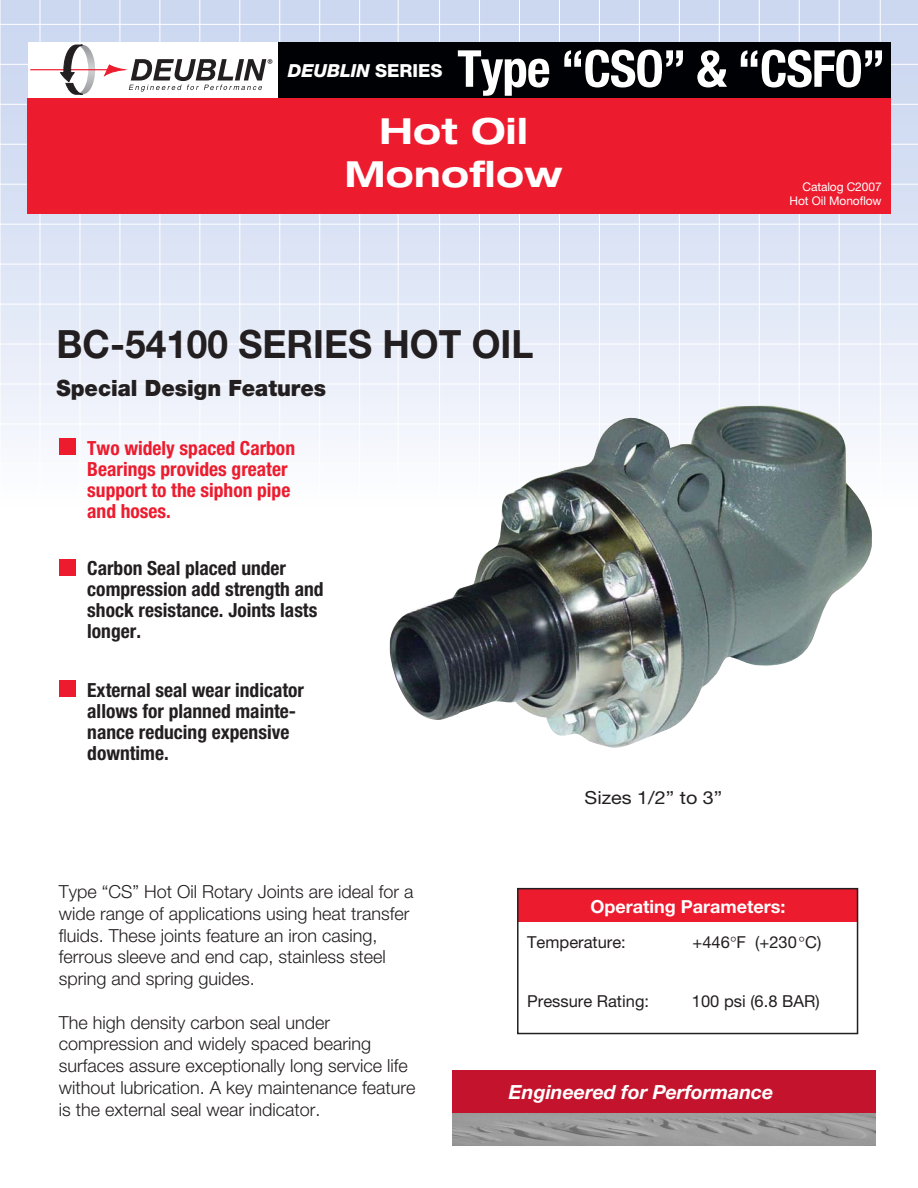
<style>
.page{position:relative;width:918px;height:1188px;background:#fff}
.page>*{position:absolute;margin:0;border:0;box-sizing:border-box;transform-origin:0 0}
.t1{font:700 condensed 51px "Helvetica Neue LT Pro";letter-spacing:-.02em;color:#fff}
.t2{font:700 39px "Helvetica Neue LT Pro";color:#231f20;scale:.95 1}
.t3{font:700 expanded 36px/43.2px "Helvetica Neue LT Pro";letter-spacing:.01em;color:#fff;text-align:center}
.t4{font:900 22.5px "Helvetica Neue LT Pro";color:#231f20;scale:.95 1}
.t5{font:700 condensed 19.5px/21px "Helvetica Neue LT Pro";color:#231f20}
.t6{font:700 condensed 19.5px/21px "Helvetica Neue LT Pro";color:#ed1b2e}
.t7{font:italic 700 19.5px "Helvetica Neue LT Pro";color:#fff}
.t8{font:300 18px/21.8px "Helvetica Neue LT Pro";color:#231f20}
.t9{font:700 18px "Helvetica Neue LT Pro";color:#fff}
.t10{font:italic 800 18px "Helvetica Neue LT Pro";color:#fff}
.t11{font:18px "Helvetica Neue LT Pro";color:#231f20;scale:1.1 1}
.t12{font:16.5px "Helvetica Neue LT Pro";color:#231f20}
.t13{font:12px/14.4px "Helvetica Neue LT Pro";letter-spacing:-.01em;color:#fff;text-align:right}
.s1{font-style:normal}
</style>
<div class="page">
<div style="left:0;top:0;width:918px;height:512px;background:linear-gradient(to bottom,#c4d1ec,#fafcff)"></div>
<hr style="left:40px;top:0;width:1px;height:1188px;background:#fff">
<hr style="left:80px;top:0;width:1px;height:1188px;background:#fff">
<hr style="left:120px;top:0;width:1px;height:1188px;background:#fff">
<hr style="left:159px;top:0;width:1px;height:1188px;background:#fff">
<hr style="left:199px;top:0;width:1px;height:1188px;background:#fff">
<hr style="left:239px;top:0;width:1px;height:1188px;background:#fff">
<hr style="left:279px;top:0;width:1px;height:1188px;background:#fff">
<hr style="left:319px;top:0;width:1px;height:1188px;background:#fff">
<hr style="left:359px;top:0;width:1px;height:1188px;background:#fff">
<hr style="left:398px;top:0;width:1px;height:1188px;background:#fff">
<hr style="left:439px;top:0;width:1px;height:1188px;background:#fff">
<hr style="left:479px;top:0;width:1px;height:1188px;background:#fff">
<hr style="left:519px;top:0;width:1px;height:1188px;background:#fff">
<hr style="left:559px;top:0;width:1px;height:1188px;background:#fff">
<hr style="left:599px;top:0;width:1px;height:1188px;background:#fff">
<hr style="left:639px;top:0;width:1px;height:1188px;background:#fff">
<hr style="left:679px;top:0;width:1px;height:1188px;background:#fff">
<hr style="left:719px;top:0;width:1px;height:1188px;background:#fff">
<hr style="left:759px;top:0;width:1px;height:1188px;background:#fff">
<hr style="left:799px;top:0;width:1px;height:1188px;background:#fff">
<hr style="left:839px;top:0;width:1px;height:1188px;background:#fff">
<hr style="left:880px;top:0;width:1px;height:1188px;background:#fff">
<hr style="left:0;top:24px;width:918px;height:1px;background:#fff">
<hr style="left:0;top:64px;width:918px;height:1px;background:#fff">
<hr style="left:0;top:104px;width:918px;height:1px;background:#fff">
<hr style="left:0;top:144px;width:918px;height:1px;background:#fff">
<hr style="left:0;top:184px;width:918px;height:1px;background:#fff">
<hr style="left:0;top:224px;width:918px;height:1px;background:#fff">
<hr style="left:0;top:264px;width:918px;height:1px;background:#fff">
<hr style="left:0;top:304px;width:918px;height:1px;background:#fff">
<hr style="left:0;top:344px;width:918px;height:1px;background:#fff">
<hr style="left:0;top:384px;width:918px;height:1px;background:#fff">
<hr style="left:0;top:424px;width:918px;height:1px;background:#fff">
<hr style="left:0;top:464px;width:918px;height:1px;background:#fff">
<hr style="left:0;top:504px;width:918px;height:1px;background:#fff">
<div style="left:27px;top:98px;width:864px;height:115px;background:#ed1b2e"></div>
<div style="left:278px;top:43px;width:613px;height:55px;background:#000104"></div>
<div style="left:28px;top:43px;width:250px;height:55px;background:#fff"></div>
<hr style="left:71px;top:69px;width:38px;height:1px;background:#ed1b2e">
<hr style="left:30px;top:69px;width:34px;height:1px;background:#ed1b2e">
<svg style="left:104px;top:59px;width:168px;height:33px"></svg>
<svg style="left:60px;top:45px;width:35px;height:50px"></svg>
<div style="left:518px;top:889px;width:340px;height:33px;background:#ed1b2e"></div>
<div style="left:60px;top:438px;width:16px;height:17px;background:#ed1b2e"></div>
<div style="left:60px;top:559px;width:16px;height:16px;background:#ed1b2e"></div>
<div style="left:60px;top:681px;width:16px;height:16px;background:#ed1b2e"></div>
<div style="left:517px;top:888px;width:341px;height:146px;border:2px solid #231f20"></div>
<img style="left:390px;top:405px;width:482px;height:343px">
<div style="left:452px;top:1070px;width:423px;height:45px;background:#c4142d"></div>
<img style="left:452px;top:1114px;width:423px;height:31px">
<p class="t10" style="left:288px;top:60px;width:156px">DEUBLIN <span class="s1">SERIES</span></p>
<h1 class="t1" style="left:457px;top:50px;width:430px">Type “CSO” &amp; “CSFO”</h1>
<h3 class="t3" style="left:345px;top:112px;width:219px">Hot Oil<br>Monoflow</h3>
<h2 class="t2" style="left:57px;top:330px;width:504px">BC-54100 SERIES HOT OIL</h2>
<p class="t4" style="left:57px;top:380px;width:285px">Special Design Features</p>
<p class="t6" style="left:87px;top:439px;width:209px">Two widely spaced Carbon<br>Bearings provides greater support to the siphon pipe and hoses.</p>
<p class="t5" style="left:87px;top:560px;width:238px">Carbon Seal placed under compression add strength and shock resistance. Joints lasts longer.</p>
<p class="t5" style="left:87px;top:681px;width:218px">External seal wear indicator allows for planned mainte&shy;nance reducing expensive downtime.</p>
<p class="t11" style="left:585px;top:791px;width:127px">Sizes 1/2” to 3”</p>
<p class="t13" style="left:790px;top:181px;width:94px">Catalog C2007<br>Hot Oil Monoflow</p>
<p class="t8" style="left:59px;top:882px;width:356px">Type “CS” Hot Oil Rotary Joints are ideal for a wide range of applications using heat transfer fluids. These joints feature an iron casing, ferrous sleeve and end cap, stainless steel spring and spring guides.</p>
<p class="t8" style="left:59px;top:1013px;width:358px">The high density carbon seal under compression and widely spaced bearing surfaces assure exceptionally long service life without lubrication. A key maintenance feature is the external seal wear indicator.</p>
<p class="t9" style="left:591px;top:900px;width:196px">Operating Parameters:</p>
<p class="t12" style="left:527px;top:936px;width:100px">Temperature:</p>
<p class="t12" style="left:693px;top:936px;width:130px">+446 F (+230 C)</p>
<p class="t12" style="left:527px;top:995px;width:123px">Pressure Rating:</p>
<p class="t12" style="left:692px;top:995px;width:129px">100 psi (6.8 BAR)</p>
<p class="t7" style="left:509px;top:1085px;width:266px">Engineered for Performance</p>
</div>
